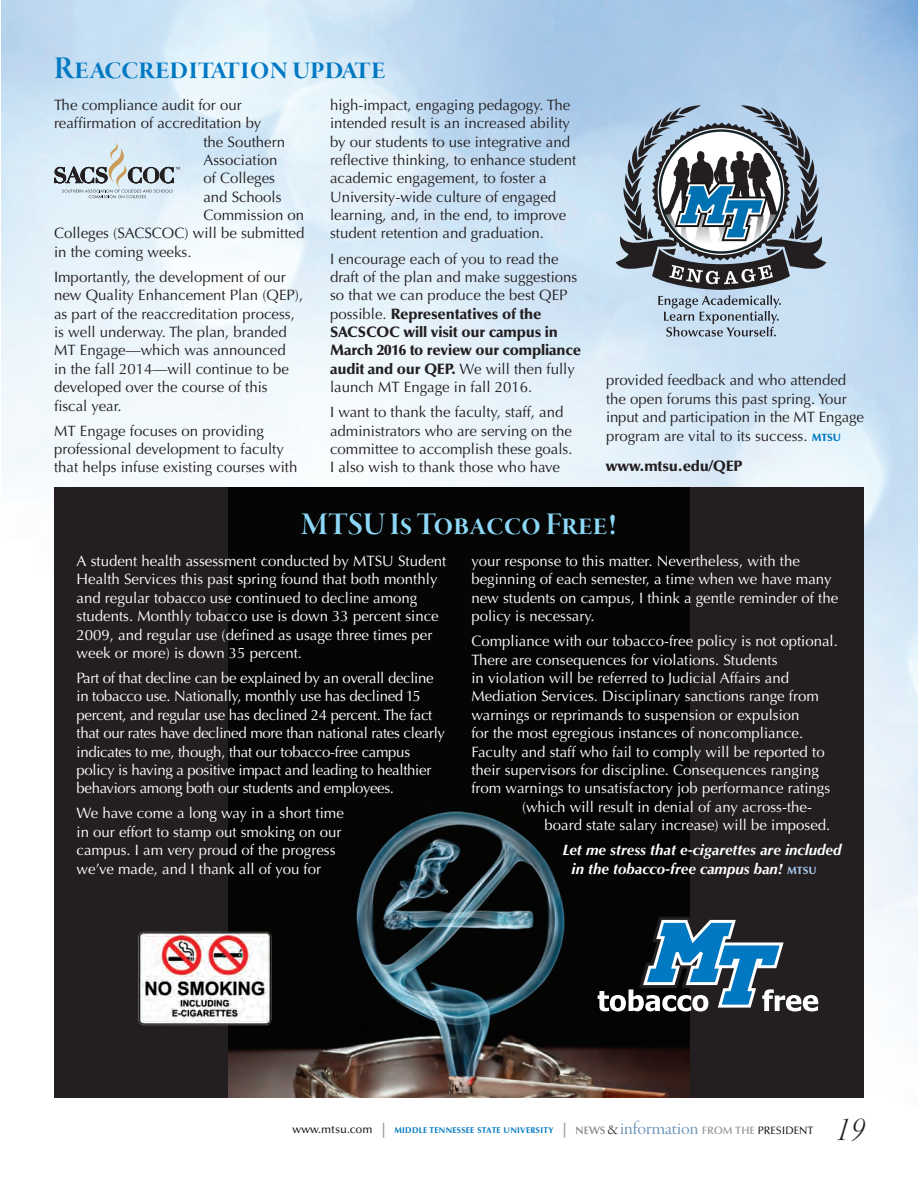
<style>
.page{position:relative;width:918px;height:1188px;background:#fff}
.page>*{position:absolute;margin:0;border:0;box-sizing:border-box;transform-origin:0 0}
.t1{font:36px "Garamond Premr Pro Lt It Disp";color:#231f20}
.t2{font:33px "Garamond Premr Pro Smbd Disp";letter-spacing:.005em;color:#0079c2}
.t3{font:33px "Garamond Premr Pro Smbd Disp";color:#8dd7f7}
.t4{font:15px/18.3px "Optima LT Std";color:#231f20}
.t5{font:15px/18.3px "Optima LT Std";color:#fff}
.t6{font:15px/18.5px "Optima LT Std";letter-spacing:-.02em;color:#fff}
.t7{font:italic 700 15px/18.3px "Optima LT Std";color:#fff}
.t8{font:900 15px "Optima LT Std";letter-spacing:-.01em;color:#231f20}
.t9{font:700 8.4px "Optima LT Std";letter-spacing:.03em;color:#0079c2}
.s1{font-weight:900}
.s2{font-weight:900;font-size:10.5px;color:#0079c2}
.s3{font-weight:900;font-style:normal;font-size:10.5px;color:#a3c2e5}
.s4{font-weight:500;font-size:11.4px;color:#231f20}
.s5{font-size:15px;color:#97999c}
.s6{font-weight:600;font-size:10.8px;color:#848689}
.s7{font-family:"Garamond Premr Pro Lt Disp";font-weight:400;font-size:15px;color:#231f20}
.s8{font-family:"Garamond Premr Pro Disp";font-weight:400;font-size:19.5px;color:#6e94b9}
.s9{font-weight:600;font-size:10.8px;color:#9b9da0}
.s10{font-weight:500;font-size:10.8px;color:#231f20}
</style>
<div class="page">
<img style="left:1px;top:0;width:917px;height:1043px">
<svg style="left:55px;top:142px;width:125px;height:56px;background:#c3d0d7"></svg>
<svg style="left:616px;top:105px;width:210px;height:232px;background:#8f9fad"></svg>
<div style="left:54px;top:488px;width:810px;height:610px;background:#231f20"></div>
<img style="left:229px;top:488px;width:460px;height:610px">
<img style="left:138px;top:931px;width:135px;height:95px">
<svg style="left:598px;top:916px;width:220px;height:96px"></svg>
<h2 class="t2" style="left:54px;top:50px;width:333px">Reaccreditation update</h2>
<p class="t4" style="left:54px;top:96px;width:189px">The compliance audit for our</p>
<p class="t4" style="left:54px;top:114px;width:209px">reaffirmation of accreditation by</p>
<p class="t4" style="left:203px;top:133px;width:83px">the Southern</p>
<p class="t4" style="left:203px;top:151px;width:76px">Association</p>
<p class="t4" style="left:203px;top:169px;width:73px">of Colleges</p>
<p class="t4" style="left:203px;top:188px;width:80px">and Schools</p>
<p class="t4" style="left:203px;top:206px;width:102px">Commission on</p>
<p class="t4" style="left:54px;top:224px;width:252px">Colleges (SACSCOC) will be submitted</p>
<p class="t4" style="left:54px;top:243px;width:139px">in the coming weeks.</p>
<p class="t4" style="left:54px;top:268px;width:251px">Importantly, the development of our new Quality Enhancement Plan (QEP), as part of the reaccreditation process, is well underway. The plan, branded<br>MT Engage—which was announced<br>in the fall 2014—will continue to be developed over the course of this fiscal year.</p>
<p class="t4" style="left:54px;top:422px;width:245px">MT Engage focuses on providing professional development to faculty that helps infuse existing courses with</p>
<p class="t4" style="left:330px;top:96px;width:248px">high-impact, engaging pedagogy. The intended result is an increased ability by our students to use integrative and reflective thinking, to enhance student academic engagement, to foster a University-wide culture of engaged learning, and, in the end, to improve student retention and graduation.</p>
<p class="t4" style="left:330px;top:250px;width:253px">I encourage each of you to read the draft of the plan and make suggestions so that we can produce the best QEP possible. <span class="s1">Representatives of the SACSCOC will visit our campus in March 2016 to review our compliance audit and our QEP.</span> We will then fully launch MT Engage in fall 2016.</p>
<p class="t4" style="left:330px;top:403px;width:244px">I want to thank the faculty, staff, and administrators who are serving on the committee to accomplish these goals.<br>I also wish to thank those who have</p>
<p class="t4" style="left:606px;top:371px;width:259px">provided feedback and who attended the open forums this past spring. Your input and participation in the MT Engage program are vital to its success. <span class="s2">MTSU</span></p>
<p class="t8" style="left:606px;top:457px;width:138px">www.mtsu.edu/QEP</p>
<h2 class="t3" style="left:302px;top:506px;width:316px">MTSU Is Tobacco Free!</h2>
<p class="t5" style="left:76px;top:552px;width:371px">A student health assessment conducted by MTSU Student Health Services this past spring found that both monthly and regular tobacco use continued to decline among students. Monthly tobacco use is down 33 percent since 2009, and regular use (defined as usage three times per week or more) is down 35 percent.</p>
<p class="t6" style="left:76px;top:669px;width:370px">Part of that decline can be explained by an overall decline in tobacco use. Nationally, monthly use has declined 15 percent, and regular use has declined 24 percent. The fact that our rates have declined more than national rates clearly indicates to me, though, that our tobacco-free campus policy is having a positive impact and leading to healthier behaviors among both our students and employees.</p>
<p class="t5" style="left:76px;top:804px;width:269px">We have come a long way in a short time in our effort to stamp out smoking on our campus. I am very proud of the progress we’ve made, and I thank all of you for</p>
<p class="t5" style="left:471px;top:552px;width:368px">your response to this matter. Nevertheless, with the beginning of each semester, a time when we have many new students on campus, I think a gentle reminder of the policy is necessary.</p>
<p class="t5" style="left:471px;top:632px;width:368px">Compliance with our tobacco-free policy is not optional.</p>
<p class="t5" style="left:471px;top:651px;width:308px">There are consequences for violations. Students</p>
<p class="t5" style="left:471px;top:669px;width:319px">in violation will be referred to Judicial Affairs and</p>
<p class="t5" style="left:471px;top:687px;width:349px">Mediation Services. Disciplinary sanctions range from</p>
<p class="t5" style="left:471px;top:706px;width:330px">warnings or reprimands to suspension or expulsion</p>
<p class="t5" style="left:471px;top:724px;width:333px">for the most egregious instances of noncompliance.</p>
<p class="t5" style="left:471px;top:743px;width:355px">Faculty and staff who fail to comply will be reported to</p>
<p class="t5" style="left:471px;top:761px;width:349px">their supervisors for discipline. Consequences ranging</p>
<p class="t5" style="left:471px;top:779px;width:360px">from warnings to unsatisfactory job performance ratings</p>
<p class="t5" style="left:522px;top:798px;width:292px">(which will result in denial of any across-the-</p>
<p class="t5" style="left:544px;top:816px;width:287px">board state salary increase) will be imposed.</p>
<p class="t7" style="left:572px;top:841px;width:272px;text-indent:-9px">Let me stress that e-cigarettes are included in the tobacco-free campus ban! <span class="s3">MTSU</span></p>
<p class="t9" style="left:293px;top:1125px;width:522px"><span class="s4">www.mtsu.com</span> <span class="s5">|</span> MIDDLE TENNESSEE STATE UNIVERSITY <span class="s5">|</span> <span class="s6">NEWS</span> <span class="s7">&amp;</span><span class="s8">information</span> <span class="s9">FROM THE</span> <span class="s10">PRESIDENT</span></p>
<h1 class="t1" style="left:836px;top:1110px;width:31px">19</h1>
</div>
